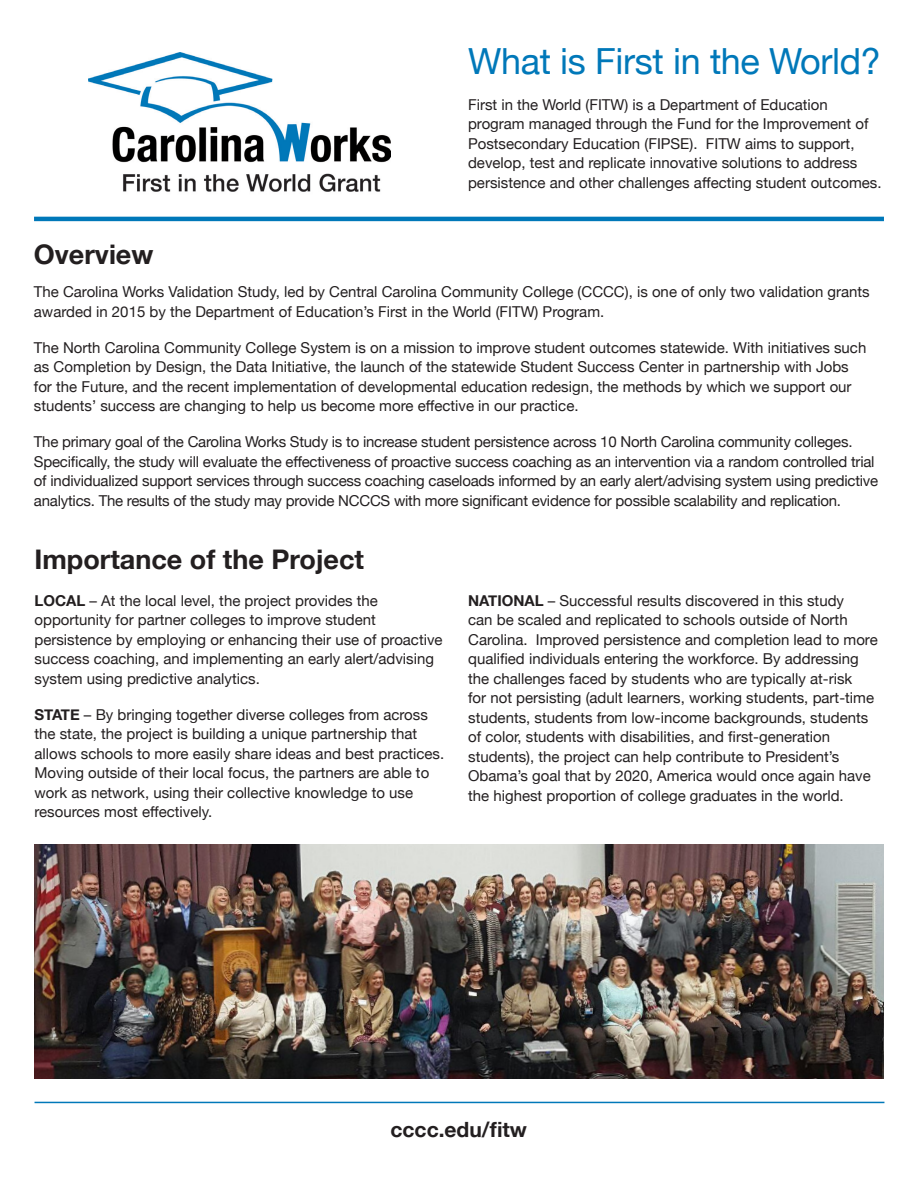
<style>
.page{position:relative;width:918px;height:1188px;background:#fff}
.page>*{position:absolute;margin:0;border:0;box-sizing:border-box;transform-origin:0 0}
.t1{font:36px "Helvetica Neue";letter-spacing:-.01em;color:#0078b9}
.t2{font:700 27px "Helvetica Neue";color:#231f20}
.t3{font:700 21px "Helvetica Neue";color:#231f20}
.t4{font:15px/19.5px "Helvetica Neue";color:#231f20}
.s1{font-weight:700}
</style>
<div class="page">
<hr style="left:34px;top:217px;width:850px;height:4px;background:#0078b9">
<img style="left:34px;top:845px;width:850px;height:234px">
<img style="left:88px;top:52px;width:303px;height:140px">
<hr style="left:35px;top:1102px;width:849px;height:1px;background:#0078b9">
<p class="t2" style="left:34px;top:233px;width:121px">Overview</p>
<p class="t1" style="left:468px;top:35px;width:414px">What is First in the World?</p>
<p class="t4" style="left:468px;top:96px;width:415px">First in the World (FITW) is a Department of Education program managed through the Fund for the Improvement of Postsecondary Education (FIPSE). FITW aims to support, develop, test and replicate innovative solutions to address persistence and other challenges affecting student outcomes.</p>
<p class="t4" style="left:34px;top:283px;width:837px">The Carolina Works Validation Study, led by Central Carolina Community College (CCCC), is one of only two validation grants awarded in 2015 by the Department of Education’s First in the World (FITW) Program.</p>
<p class="t4" style="left:34px;top:339px;width:834px">The North Carolina Community College System is on a mission to improve student outcomes statewide. With initiatives such as Completion by Design, the Data Initiative, the launch of the statewide Student Success Center in partnership with Jobs for the Future, and the recent implementation of developmental education redesign, the methods by which we support our students’ success are changing to help us become more effective in our practice.</p>
<p class="t4" style="left:34px;top:433px;width:846px">The primary goal of the Carolina Works Study is to increase student persistence across 10 North Carolina community colleges.<br>Specifically, the study will evaluate the effectiveness of proactive success coaching as an intervention via a random controlled trial of individualized support services through success coaching caseloads informed by an early alert/advising system using predictive analytics. The results of the study may provide NCCCS with more significant evidence for possible scalability and replication.</p>
<p class="t2" style="left:35px;top:539px;width:331px">Importance of the Project</p>
<p class="t4" style="left:35px;top:591px;width:410px"><span class="s1">LOCAL</span> – At the local level, the project provides the opportunity for partner colleges to improve student persistence by employing or enhancing their use of proactive success coaching, and implementing an early alert/advising system using predictive analytics.</p>
<p class="t4" style="left:35px;top:705px;width:411px"><span class="s1">STATE</span> – By bringing together diverse colleges from across the state, the project is building a unique partnership that allows schools to more easily share ideas and best practices.<br>Moving outside of their local focus, the partners are able to work as network, using their collective knowledge to use resources most effectively.</p>
<p class="t4" style="left:468px;top:591px;width:411px"><span class="s1">NATIONAL</span> – Successful results discovered in this study<br>can be scaled and replicated to schools outside of North Carolina. Improved persistence and completion lead to more qualified individuals entering the workforce. By addressing the challenges faced by students who are typically at-risk<br>for not persisting (adult learners, working students, part-time students, students from low-income backgrounds, students of color, students with disabilities, and first-generation students), the project can help contribute to President’s Obama’s goal that by 2020, America would once again have the highest proportion of college graduates in the world.</p>
<p class="t3" style="left:391px;top:1113px;width:138px">cccc.edu/fitw</p>
</div>
